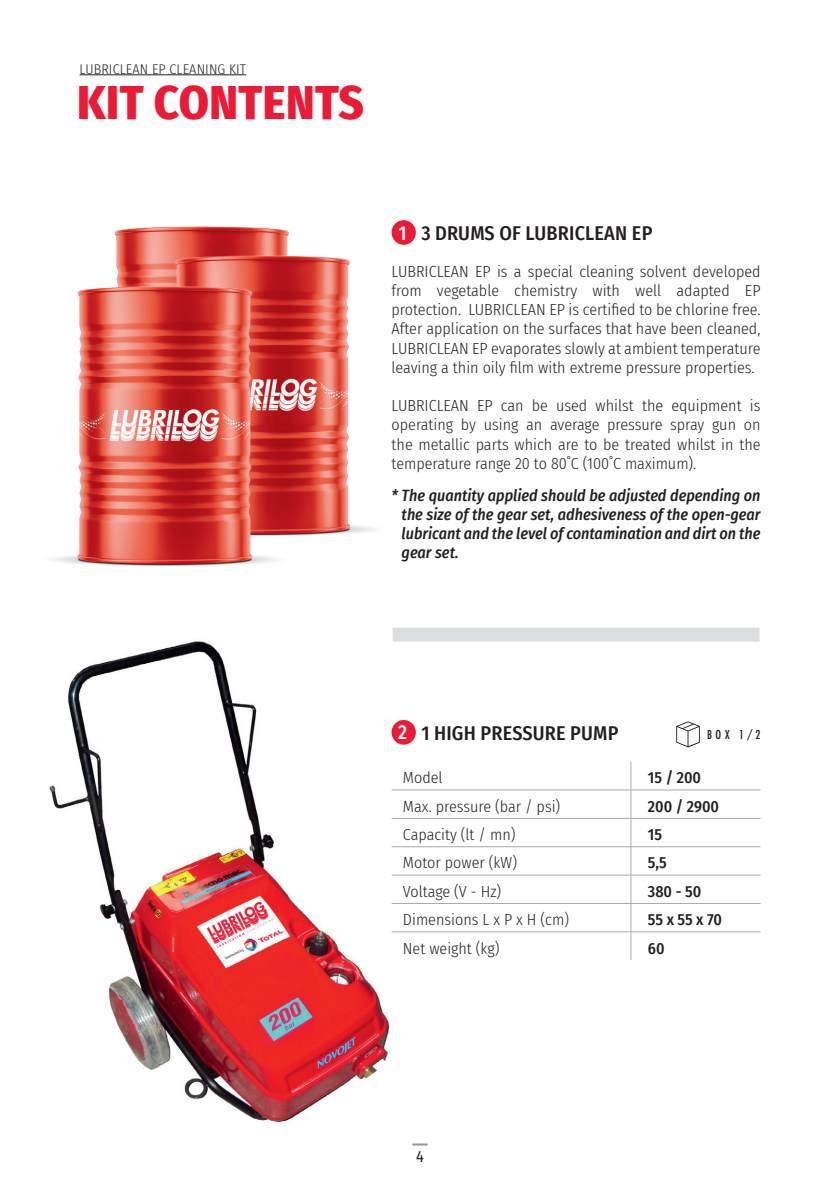
<style>
.page{position:relative;width:840px;height:1191px;background:#fff}
.page>*{position:absolute;margin:0;border:0;box-sizing:border-box;transform-origin:0 0}
.t1{font:800 48px "Fira Sans Condensed";letter-spacing:.01em;color:#ed1a36}
.t2{font:500 20px "Fira Sans Condensed";letter-spacing:.01em;color:#231f20}
.t3{font:500 20px "Fira Sans Condensed";color:#fff}
.t4{font:300 16px/19.2px "Fira Sans Condensed";color:#231f20;text-align:justify}
.t5{font:italic 500 16px/19.2px "Fira Sans Condensed";color:#231f20;text-align:justify}
.t6{font:500 16px "Fira Sans Condensed";color:#231f20}
.t7{font:16px "Fira Sans Condensed";color:#231f20}
.t8{font:300 14px "Fira Sans Condensed";letter-spacing:.01em;color:#231f20}
.t9{font:condensed 12px "Futura Std";color:#231f20}
</style>
<div class="page">
<hr style="left:79px;top:74px;width:167px;height:1px;background:#231f20">
<svg style="left:412px;top:1143px;width:15px;height:2px"></svg>
<img style="left:53px;top:226px;width:322px;height:340px">
<img style="left:49px;top:641px;width:341px;height:481px">
<hr style="left:391px;top:789px;width:239px;height:1px;background:#a8a9ad">
<hr style="left:630px;top:789px;width:130px;height:1px;background:#a8a9ad">
<hr style="left:391px;top:818px;width:239px;height:1px;background:#a8a9ad">
<hr style="left:630px;top:818px;width:130px;height:1px;background:#a8a9ad">
<hr style="left:391px;top:846px;width:239px;height:1px;background:#a8a9ad">
<hr style="left:630px;top:846px;width:130px;height:1px;background:#a8a9ad">
<hr style="left:391px;top:874px;width:239px;height:1px;background:#a8a9ad">
<hr style="left:630px;top:874px;width:130px;height:1px;background:#a8a9ad">
<hr style="left:391px;top:903px;width:239px;height:1px;background:#a8a9ad">
<hr style="left:630px;top:903px;width:130px;height:1px;background:#a8a9ad">
<hr style="left:391px;top:931px;width:239px;height:1px;background:#a8a9ad">
<hr style="left:630px;top:931px;width:130px;height:1px;background:#a8a9ad">
<svg style="left:630px;top:761px;width:1px;height:199px"></svg>
<div style="left:392px;top:627px;width:367px;height:14px;background:#dcdddf"></div>
<svg style="left:676px;top:721px;width:23px;height:26px"></svg>
<div style="left:391px;top:220px;width:24px;height:25px;background:#ed1a36;border-radius:50%"></div>
<div style="left:391px;top:720px;width:24px;height:24px;background:#ed1a36;border-radius:50%"></div>
<p class="t8" style="left:79px;top:59px;width:168px">LUBRICLEAN EP CLEANING KIT</p>
<h1 class="t1" style="left:77px;top:60px;width:288px">KIT CONTENTS</h1>
<p class="t3" style="left:398px;top:217px;width:10px">1</p>
<p class="t2" style="left:421px;top:217px;width:232px">3 DRUMS OF LUBRICLEAN EP</p>
<p class="t4" style="left:391px;top:261px;width:370px">LUBRICLEAN EP is a special cleaning solvent developed from vegetable chemistry with well adapted EP protection. LUBRICLEAN EP is certified to be chlorine free.<br>After application on the surfaces that have been cleaned, LUBRICLEAN EP evaporates slowly at ambient temperature leaving a thin oily film with extreme pressure properties.</p>
<p class="t4" style="left:391px;top:396px;width:370px">LUBRICLEAN EP can be used whilst the equipment is operating by using an average pressure spray gun on the metallic parts which are to be treated whilst in the temperature range 20 to 80˚C (100˚C maximum).</p>
<p class="t5" style="left:401px;top:485px;width:360px;text-indent:-10px">* The quantity applied should be adjusted depending on the size of the gear set, adhesiveness of the open-gear lubricant and the level of contamination and dirt on the gear set.</p>
<p class="t3" style="left:398px;top:716px;width:11px">2</p>
<p class="t2" style="left:421px;top:717px;width:198px">1 HIGH PRESSURE PUMP</p>
<p class="t9" style="left:706px;top:727px;width:55px">BOX 1/2</p>
<p class="t4" style="left:403px;top:768px;width:41px">Model</p>
<p class="t6" style="left:647px;top:765px;width:55px">15 / 200</p>
<p class="t4" style="left:403px;top:796px;width:159px">Max. pressure (bar / psi)</p>
<p class="t6" style="left:647px;top:793px;width:73px">200 / 2900</p>
<p class="t4" style="left:403px;top:825px;width:114px">Capacity (lt / mn)</p>
<p class="t6" style="left:647px;top:821px;width:16px">15</p>
<p class="t4" style="left:403px;top:853px;width:115px">Motor power (kW)</p>
<p class="t6" style="left:647px;top:850px;width:20px">5,5</p>
<p class="t4" style="left:403px;top:881px;width:100px">Voltage (V - Hz)</p>
<p class="t6" style="left:647px;top:878px;width:55px">380 - 50</p>
<p class="t4" style="left:403px;top:910px;width:167px">Dimensions L x P x H (cm)</p>
<p class="t6" style="left:647px;top:906px;width:76px">55 x 55 x 70</p>
<p class="t4" style="left:403px;top:938px;width:98px">Net weight (kg)</p>
<p class="t6" style="left:647px;top:935px;width:18px">60</p>
<p class="t7" style="left:416px;top:1144px;width:9px">4</p>
</div>
